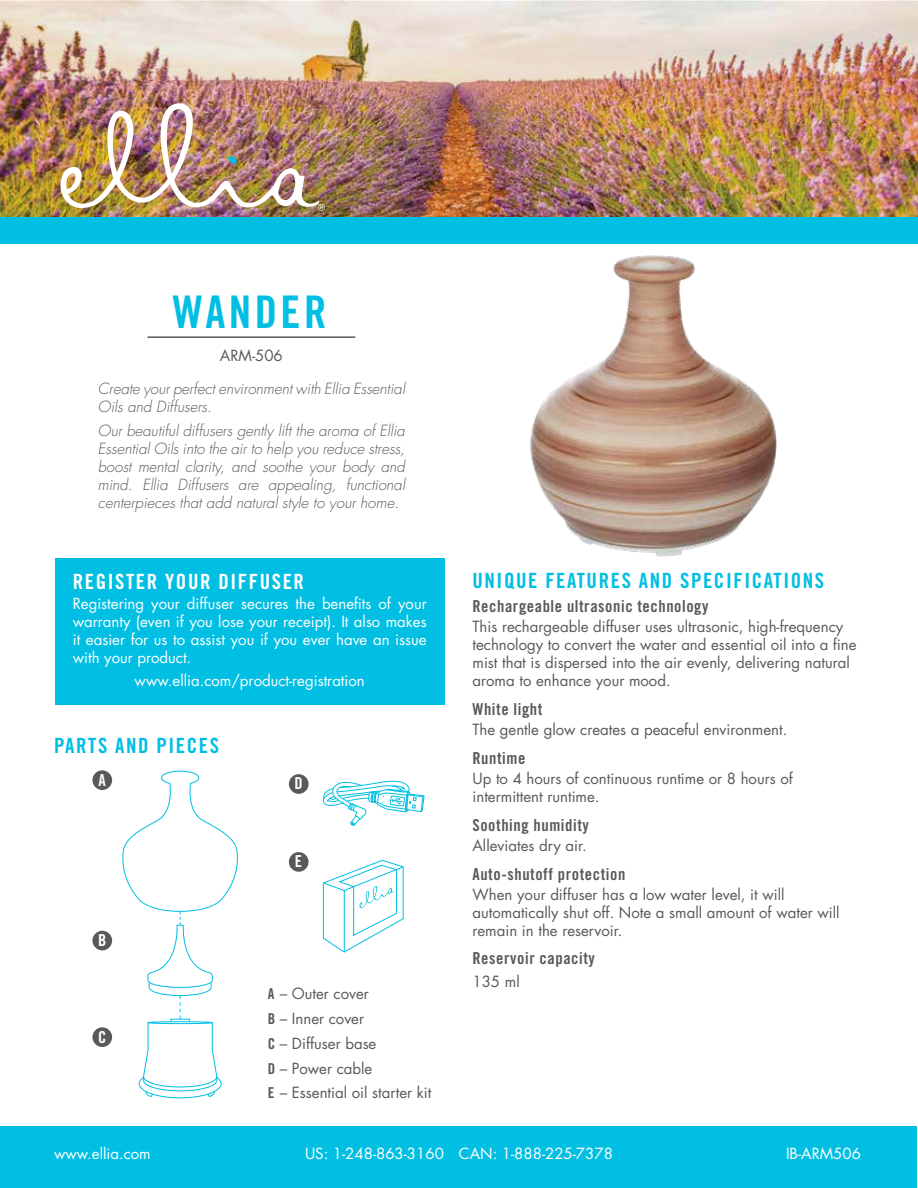
<style>
.page{position:relative;width:918px;height:1188px;background:#fff}
.page>*{position:absolute;margin:0;border:0;box-sizing:border-box;transform-origin:0 0}
.t1{font:45px "Trade Gothic Bold Cond Twenty";letter-spacing:.075em;color:#00bfe3}
.t2{font:21px "Trade Gothic Bold Cond Twenty";letter-spacing:.075em;color:#00bfe3}
.t3{font:21px "Trade Gothic Bold Cond Twenty";letter-spacing:.075em;color:#fff}
.t4{font:16.5px "Trade Gothic Bold Cond Twenty";letter-spacing:.035em;color:#58595b}
.t5{font:16.5px "Trade Gothic Bold Cond Twenty";color:#fff}
.t6{font:15px/18px "Futura LT";color:#58595b}
.t7{font:italic 300 15px/18px "Futura LT";color:#58595b}
.t8{font:15px/18px "Futura LT";color:#fff;text-align:justify}
.s1{font-family:"Trade Gothic Bold Cond Twenty"}
</style>
<div class="page">
<div style="left:1px;top:1127px;width:916px;height:61px;background:#00bfe3"></div>
<div style="left:55px;top:559px;width:390px;height:146px;background:#00bfe3"></div>
<img style="left:0;top:1px;width:918px;height:216px">
<div style="left:0;top:217px;width:918px;height:27px;background:#00bfe3"></div>
<hr style="left:148px;top:336px;width:207px;height:2px;background:#58595b">
<div style="left:92px;top:770px;width:20px;height:20px;background:#58595b;border-radius:50%"></div>
<div style="left:92px;top:931px;width:20px;height:19px;background:#58595b;border-radius:50%"></div>
<div style="left:92px;top:1027px;width:20px;height:20px;background:#58595b;border-radius:50%"></div>
<div style="left:289px;top:774px;width:20px;height:20px;background:#58595b;border-radius:50%"></div>
<div style="left:289px;top:852px;width:20px;height:20px;background:#58595b;border-radius:50%"></div>
<svg style="left:322px;top:860px;width:82px;height:93px"></svg>
<img style="left:470px;top:200px;width:374px;height:357px">
<svg style="left:322px;top:780px;width:103px;height:46px"></svg>
<svg style="left:122px;top:770px;width:116px;height:329px"></svg>
<img style="left:60px;top:103px;width:265px;height:108px">
<h1 class="t1" style="left:173px;top:285px;width:155px">WANDER</h1>
<p class="t6" style="left:220px;top:347px;width:64px">ARM-506</p>
<p class="t7" style="left:98px;top:380px;width:309px">Create your perfect environment with Ellia Essential<br>Oils and Diffusers.</p>
<p class="t7" style="left:98px;top:422px;width:309px;text-align:justify">Our beautiful diffusers gently lift the aroma of Ellia Essential Oils into the air to help you reduce stress, boost mental clarity, and soothe your body and mind. Ellia Diffusers are appealing, functional centerpieces that add natural style to your home.</p>
<h2 class="t3" style="left:73px;top:569px;width:233px">REGISTER YOUR DIFFUSER</h2>
<p class="t8" style="left:73px;top:595px;width:356px">Registering your diffuser secures the benefits of your warranty (even if you lose your receipt). It also makes it easier for us to assist you if you ever have an issue with your product.</p>
<p class="t8" style="left:135px;top:671px;width:232px">www.ellia.com/product-registration</p>
<h2 class="t2" style="left:54px;top:733px;width:167px">PARTS AND PIECES</h2>
<p class="t5" style="left:98px;top:770px;width:9px">A</p>
<p class="t5" style="left:98px;top:930px;width:10px">B</p>
<p class="t5" style="left:98px;top:1027px;width:10px">C</p>
<p class="t5" style="left:295px;top:774px;width:10px">D</p>
<p class="t5" style="left:295px;top:851px;width:9px">E</p>
<p class="t6" style="left:268px;top:982px;width:165px;line-height:24.8px"><span class="s1">A –</span> Outer cover<br><span class="s1">B –</span> Inner cover<br><span class="s1">C –</span> Diffuser base<br><span class="s1">D –</span> Power cable<br><span class="s1">E –</span> Essential oil starter kit</p>
<h2 class="t2" style="left:472px;top:568px;width:353px">UNIQUE FEATURES AND SPECIFICATIONS</h2>
<p class="t4" style="left:472px;top:596px;width:238px">Rechargeable ultrasonic technology</p>
<p class="t6" style="left:472px;top:618px;width:386px">This rechargeable diffuser uses ultrasonic, high-frequency technology to convert the water and essential oil into a fine mist that is dispersed into the air evenly, delivering natural aroma to enhance your mood.</p>
<p class="t4" style="left:472px;top:699px;width:71px">White light</p>
<p class="t6" style="left:472px;top:721px;width:316px">The gentle glow creates a peaceful environment.</p>
<p class="t4" style="left:472px;top:748px;width:54px">Runtime</p>
<p class="t6" style="left:472px;top:770px;width:322px">Up to 4 hours of continuous runtime or 8 hours of intermittent runtime.</p>
<p class="t4" style="left:472px;top:815px;width:118px">Soothing humidity</p>
<p class="t6" style="left:472px;top:837px;width:116px">Alleviates dry air.</p>
<p class="t4" style="left:472px;top:864px;width:154px">Auto-shutoff protection</p>
<p class="t6" style="left:472px;top:885px;width:369px">When your diffuser has a low water level, it will automatically shut off. Note a small amount of water will remain in the reservoir.</p>
<p class="t4" style="left:472px;top:949px;width:124px">Reservoir capacity</p>
<p class="t6" style="left:472px;top:972px;width:49px">135 ml</p>
<p class="t8" style="left:54px;top:1145px;width:98px">www.ellia.com</p>
<p class="t8" style="left:305px;top:1145px;width:309px">US: 1-248-863-3160 CAN: 1-888-225-7378</p>
<p class="t8" style="left:786px;top:1145px;width:76px">IB-ARM506</p>
</div>
